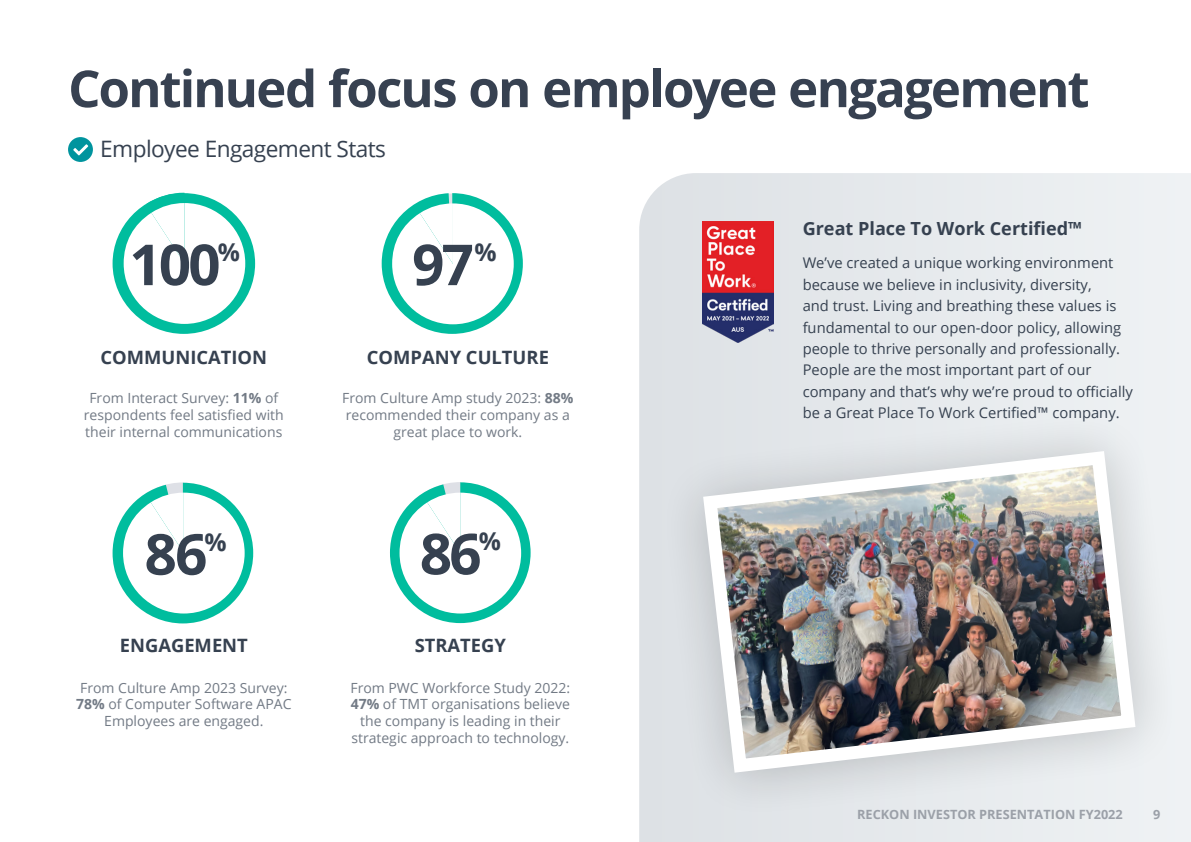
<style>
.page{position:relative;width:1191px;height:842px;background:#fff}
.page>*{position:absolute;margin:0;border:0;box-sizing:border-box;transform-origin:0 0}
.t1{font:700 56.6px "Open Sans";letter-spacing:-.05em;color:#364150}
.t2{font:700 50.9px "Open Sans";letter-spacing:-.035em;color:#374151}
.t3{font:700 24.6px "Open Sans";color:#364150}
.t4{font:22.6px "Open Sans";letter-spacing:-.025em;color:#364150}
.t5{font:700 18.4px "Open Sans";color:#364150}
.t6{font:700 18.1px "Open Sans";color:#364150}
.t7{font:14.7px/21.4px "Open Sans";color:#364150}
.t8{font:14px/16.8px "Open Sans";color:#727a85;text-align:center}
.t9{font:700 12.7px "Open Sans";color:#9ba0a8}
.s1{font-weight:700}
</style>
<div class="page">
<svg style="left:639px;top:173px;width:552px;height:669px;background:#e6e9ec"></svg>
<div style="left:382px;top:193px;width:141px;height:141px;background:#00bd9e;border-radius:70px"></div>
<svg style="left:113px;top:193px;width:142px;height:141px"></svg>
<svg style="left:392px;top:193px;width:122px;height:131px"></svg>
<svg style="left:113px;top:482px;width:140px;height:141px"></svg>
<svg style="left:390px;top:482px;width:140px;height:141px"></svg>
<img style="left:703px;top:221px;width:71px;height:121px">
<div style="left:68px;top:137px;width:25px;height:25px;background:#00949e;border-radius:50%"></div>
<svg style="left:73px;top:144px;width:15px;height:11px"></svg>
<div style="left:658px;top:408px;width:523px;height:413px;background:#e4e8eb"></div>
<img style="left:696px;top:448px;width:442px;height:332px">
<h2 class="t2" style="left:68px;top:53px;width:1023px">Continued focus on employee engagement</h2>
<h3 class="t4" style="left:100px;top:134px;width:287px">Employee Engagement Stats</h3>
<h1 class="t1" style="left:129px;top:225px;width:93px">100</h1>
<h3 class="t3" style="left:218px;top:235px;width:24px">%</h3>
<h1 class="t1" style="left:412px;top:225px;width:63px">97</h1>
<h3 class="t3" style="left:474px;top:235px;width:24px">%</h3>
<h3 class="t5" style="left:100px;top:344px;width:168px">COMMUNICATION</h3>
<h3 class="t5" style="left:367px;top:344px;width:184px">COMPANY CULTURE</h3>
<p class="t8" style="left:84px;top:389px;width:201px">From Interact Survey: <span class="s1">11%</span> of respondents feel satisfied with their internal communications</p>
<p class="t8" style="left:342px;top:389px;width:233px">From Culture Amp study 2023: <span class="s1">88% </span>recommended their company as a great place to work.</p>
<h1 class="t1" style="left:144px;top:514px;width:64px">86</h1>
<h3 class="t3" style="left:205px;top:524px;width:24px">%</h3>
<h3 class="t5" style="left:120px;top:632px;width:130px">ENGAGEMENT</h3>
<p class="t8" style="left:76px;top:679px;width:217px">From Culture Amp 2023 Survey:<br><span class="s1">78%</span> of Computer Software APAC<br>Employees are engaged.</p>
<h1 class="t1" style="left:420px;top:514px;width:63px">86</h1>
<h3 class="t3" style="left:479px;top:524px;width:24px">%</h3>
<h3 class="t5" style="left:415px;top:632px;width:93px">STRATEGY</h3>
<p class="t8" style="left:350px;top:679px;width:221px">From PWC Workforce Study 2022:<br><span class="s1">47%</span> of TMT organisations believe the company is leading in their strategic approach to technology.</p>
<p class="t6" style="left:802px;top:216px;width:281px">Great Place To Work Certified™</p>
<p class="t7" style="left:802px;top:252px;width:332px">We’ve created a unique working environment because we believe in inclusivity, diversity,<br>and trust. Living and breathing these values is fundamental to our open-door policy, allowing people to thrive personally and professionally.<br>People are the most important part of our company and that’s why we’re proud to officially be a Great Place To Work Certified™ company.</p>
<p class="t9" style="left:857px;top:805px;width:267px">RECKON INVESTOR PRESENTATION FY2022</p>
<p class="t9" style="left:1153px;top:805px;width:9px">9</p>
</div>
